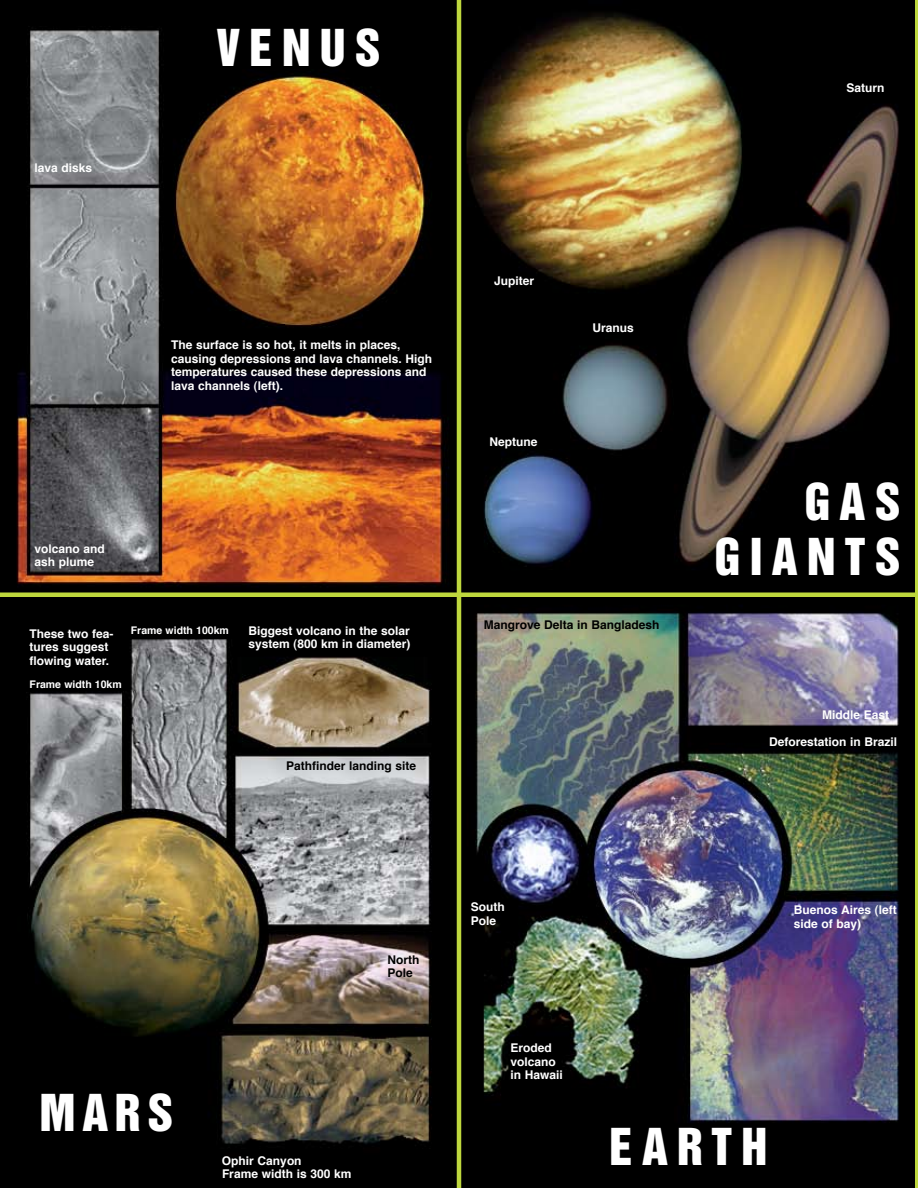
<style>
.page{position:relative;width:918px;height:1188px;background:#fff}
.page>*{position:absolute;margin:0;border:0;box-sizing:border-box;transform-origin:0 0}
.t1{font:46.5px/55.8px "Helvetica Inserat";letter-spacing:.2em;color:#fff;text-align:right}
.t2{font:700 12px/13.5px "Helvetica";color:#fff}
.t3{font:700 12px/13.5px "Helvetica";color:#000}
.t4{font:700 10.5px "Helvetica";color:#fff}
</style>
<div class="page">
<img style="left:0;top:0;width:915px;height:1181px">
<hr style="left:0;top:593px;width:918px;height:4px;background:#bed73d">
<hr style="left:457px;top:0;width:4px;height:1188px;background:#bed73d">
<hr style="left:915px;top:0;width:3px;height:1188px;background:#bed73d">
<p class="t2" style="left:34px;top:161px;width:59px">lava disks</p>
<h1 class="t1" style="left:217px;top:21px;width:165px">VENUS</h1>
<p class="t2" style="left:171px;top:338px;width:263px">The surface is so hot, it melts in places, causing depressions and lava channels. High temperatures caused these depressions and lava channels (left).</p>
<p class="t2" style="left:34px;top:541px;width:72px">volcano and ash plume</p>
<p class="t2" style="left:30px;top:626px;width:86px">These two fea&shy;tures suggest flowing water.</p>
<p class="t4" style="left:30px;top:675px;width:94px">Frame width 10km</p>
<p class="t4" style="left:131px;top:621px;width:100px">Frame width 100km</p>
<p class="t2" style="left:248px;top:623px;width:164px">Biggest volcano in the solar system (800 km in diameter)</p>
<p class="t3" style="left:286px;top:758px;width:132px">Pathfinder landing site</p>
<p class="t2" style="left:494px;top:274px;width:42px">Jupiter</p>
<p class="t2" style="left:490px;top:434px;width:49px">Neptune</p>
<p class="t2" style="left:593px;top:321px;width:43px">Uranus</p>
<p class="t3" style="left:484px;top:618px;width:177px">Mangrove Delta in Bangladesh</p>
<p class="t2" style="left:847px;top:81px;width:40px">Saturn</p>
<h1 class="t1" style="left:715px;top:474px;width:188px">GAS<br>GIANTS</h1>
<p class="t2" style="left:822px;top:707px;width:69px">Middle East</p>
<p class="t2" style="left:769px;top:734px;width:130px">Deforestation in Brazil</p>
<h1 class="t1" style="left:39px;top:1086px;width:135px">MARS</h1>
<p class="t3" style="left:387px;top:952px;width:33px">North<br>Pole</p>
<p class="t2" style="left:222px;top:1153px;width:131px">Ophir Canyon<br>Frame width is 300 km</p>
<p class="t2" style="left:471px;top:900px;width:35px">South<br>Pole</p>
<p class="t2" style="left:511px;top:1041px;width:54px">Eroded volcano in Hawaii</p>
<p class="t2" style="left:794px;top:903px;width:104px">Buenos Aires (left side of bay)</p>
<h1 class="t1" style="left:610px;top:1120px;width:159px">EARTH</h1>
</div>
